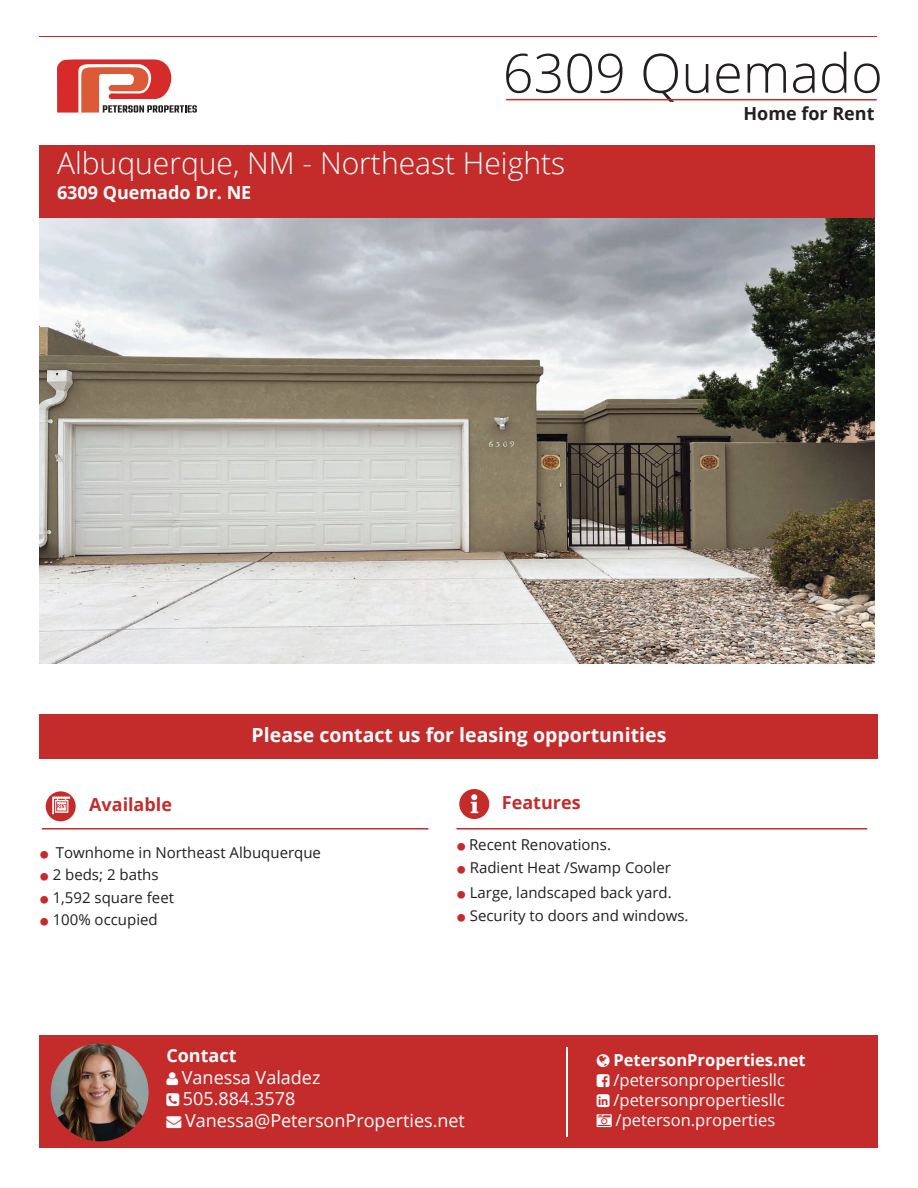
<style>
.page{position:relative;width:918px;height:1188px;background:#fff}
.page>*{position:absolute;margin:0;border:0;box-sizing:border-box;transform-origin:0 0}
.t1{font:300 54px "Open Sans";color:#231f20}
.t2{font:300 30px "Open Sans";color:#fff}
.t3{font:700 19.5px "Open Sans";color:#fff}
.t4{font:18px/21.6px "Open Sans";color:#fff}
.t5{font:700 18px "Open Sans";color:#fff}
.t6{font:700 18px "Open Sans";color:#c32c2b}
.t7{font:700 18px "Open Sans";color:#231f20}
.t8{font:16.5px/19.8px "Open Sans";color:#fff;text-align:justify}
.t9{font:700 16.5px "Open Sans";color:#fff}
.t10{font:15px "Open Sans";color:#231f20}
.s1{color:#c32c2b}
</style>
<div class="page">
<hr style="left:39px;top:36px;width:838px;height:1px;background:#c32c2b">
<div style="left:39px;top:1035px;width:838px;height:113px;background:#c32c2b"></div>
<hr style="left:566px;top:1047px;width:2px;height:90px;background:#fff">
<svg style="left:57px;top:59px;width:140px;height:54px"></svg>
<div style="left:39px;top:714px;width:838px;height:45px;background:#c32c2b"></div>
<hr style="left:457px;top:828px;width:410px;height:2px;background:#c32c2b">
<svg style="left:459px;top:789px;width:30px;height:30px"></svg>
<div style="left:39px;top:146px;width:835px;height:73px;background:#c32c2b"></div>
<hr style="left:42px;top:828px;width:386px;height:2px;background:#c32c2b">
<div style="left:46px;top:791px;width:30px;height:30px;background:#c32c2b;border-radius:50%"></div>
<svg style="left:52px;top:797px;width:18px;height:17px"></svg>
<hr style="left:506px;top:99px;width:371px;height:1px;background:#c32c2b">
<img style="left:39px;top:219px;width:835px;height:445px">
<img style="left:51px;top:1043px;width:98px;height:98px;border-radius:49px">
<h1 class="t1" style="left:503px;top:36px;width:382px">6309 Quemado</h1>
<p class="t7" style="left:743px;top:101px;width:133px">Home for Rent</p>
<h2 class="t2" style="left:57px;top:143px;width:510px">Albuquerque, NM - Northeast Heights</h2>
<p class="t5" style="left:57px;top:180px;width:196px">6309 Quemado Dr. NE</p>
<p class="t6" style="left:89px;top:792px;width:84px">Available</p>
<h3 class="t3" style="left:252px;top:721px;width:416px">Please contact us for leasing opportunities</h3>
<p class="t6" style="left:502px;top:790px;width:80px">Features</p>
<p class="t10" style="left:40px;top:842px;width:282px"><span class="s1">○</span> Townhome in Northeast Albuquerque</p>
<p class="t10" style="left:40px;top:864px;width:120px"><span class="s1">○</span> 2 beds; 2 baths</p>
<p class="t10" style="left:40px;top:887px;width:135px"><span class="s1">○</span> 1,592 square feet</p>
<p class="t10" style="left:40px;top:909px;width:119px"><span class="s1">○</span> 100% occupied</p>
<p class="t10" style="left:458px;top:835px;width:155px"><span class="s1">○</span> Recent Renovations.</p>
<p class="t10" style="left:458px;top:857px;width:215px"><span class="s1">○</span> Radient Heat /Swamp Cooler</p>
<p class="t10" style="left:458px;top:883px;width:216px"><span class="s1">○</span> Large, landscaped back yard.</p>
<p class="t10" style="left:458px;top:905px;width:233px"><span class="s1">○</span> Security to doors and windows.</p>
<p class="t5" style="left:166px;top:1043px;width:72px">Contact</p>
<p class="t4" style="left:182px;top:1066px;width:285px">Vanessa Valadez<br>505.884.3578<br>Vanessa@PetersonProperties.net</p>
<p class="t9" style="left:614px;top:1049px;width:194px">PetersonProperties.net</p>
<p class="t8" style="left:614px;top:1070px;width:173px">/petersonpropertiesllc /petersonpropertiesllc /peterson.properties</p>
</div>
